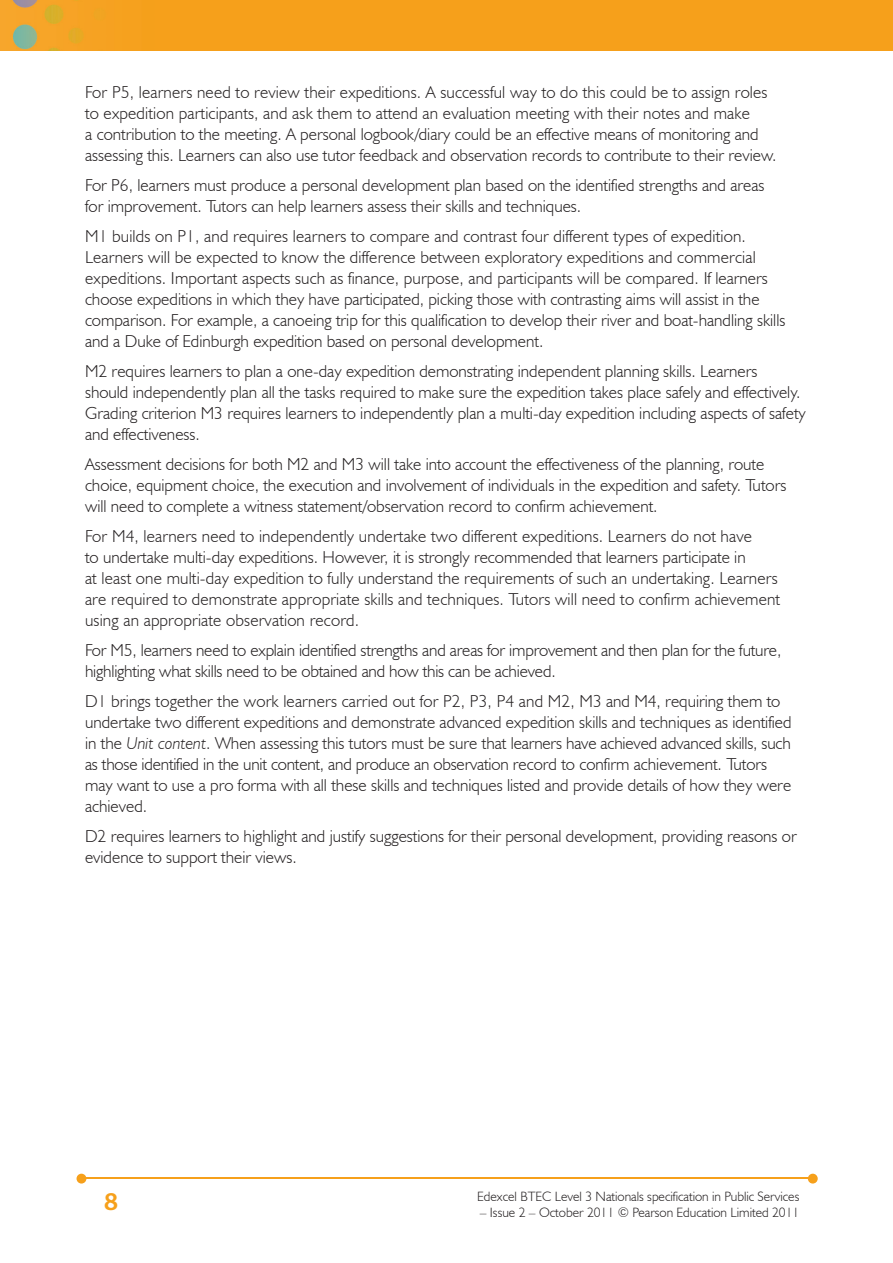
<style>
.page{position:relative;width:893px;height:1263px;background:#fff}
.page>*{position:absolute;margin:0;border:0;box-sizing:border-box;transform-origin:0 0}
.t1{font:700 25.5px "Bliss";color:#f6a01b}
.t2{font:300 17.25px/21px "Humanist 521 BT";color:#231f20}
.t3{font:300 13.5px "Humanist 521 BT";color:#231f20}
.s1{font-style:italic}
</style>
<div class="page">
<img style="left:0;top:0;width:893px;height:51px">
<hr style="left:82px;top:1178px;width:728px;height:1px;background:#f6a01b">
<svg style="left:808px;top:1174px;width:10px;height:9px"></svg>
<svg style="left:77px;top:1174px;width:9px;height:9px"></svg>
<p class="t2" style="left:85px;top:81px;width:693px">For P5, learners need to review their expeditions. A successful way to do this could be to assign roles to expedition participants, and ask them to attend an evaluation meeting with their notes and make<br>a contribution to the meeting. A personal logbook/diary could be an effective means of monitoring and assessing this. Learners can also use tutor feedback and observation records to contribute to their review.</p>
<p class="t2" style="left:85px;top:174px;width:681px">For P6, learners must produce a personal development plan based on the identified strengths and areas for improvement. Tutors can help learners assess their skills and techniques.</p>
<p class="t2" style="left:85px;top:225px;width:702px">M1 builds on P1, and requires learners to compare and contrast four different types of expedition.<br>Learners will be expected to know the difference between exploratory expeditions and commercial expeditions. Important aspects such as finance, purpose, and participants will be compared. If learners choose expeditions in which they have participated, picking those with contrasting aims will assist in the comparison. For example, a canoeing trip for this qualification to develop their river and boat-handling skills and a Duke of Edinburgh expedition based on personal development.</p>
<p class="t2" style="left:85px;top:360px;width:722px">M2 requires learners to plan a one-day expedition demonstrating independent planning skills. Learners<br>should independently plan all the tasks required to make sure the expedition takes place safely and effectively.<br>Grading criterion M3 requires learners to independently plan a multi-day expedition including aspects of safety and effectiveness.</p>
<p class="t2" style="left:85px;top:453px;width:703px">Assessment decisions for both M2 and M3 will take into account the effectiveness of the planning, route choice, equipment choice, the execution and involvement of individuals in the expedition and safety. Tutors will need to complete a witness statement/observation record to confirm achievement.</p>
<p class="t2" style="left:85px;top:525px;width:697px">For M4, learners need to independently undertake two different expeditions. Learners do not have<br>to undertake multi-day expeditions. However, it is strongly recommended that learners participate in<br>at least one multi-day expedition to fully understand the requirements of such an undertaking. Learners are required to demonstrate appropriate skills and techniques. Tutors will need to confirm achievement using an appropriate observation record.</p>
<p class="t2" style="left:85px;top:639px;width:698px">For M5, learners need to explain identified strengths and areas for improvement and then plan for the future, highlighting what skills need to be obtained and how this can be achieved.</p>
<p class="t2" style="left:85px;top:690px;width:708px">D1 brings together the work learners carried out for P2, P3, P4 and M2, M3 and M4, requiring them to undertake two different expeditions and demonstrate advanced expedition skills and techniques as identified in the <span class="s1">Unit content</span>. When assessing this tutors must be sure that learners have achieved advanced skills, such as those identified in the unit content, and produce an observation record to confirm achievement. Tutors may want to use a pro forma with all these skills and techniques listed and provide details of how they were achieved.</p>
<p class="t2" style="left:85px;top:825px;width:713px">D2 requires learners to highlight and justify suggestions for their personal development, providing reasons or evidence to support their views.</p>
<h1 class="t1" style="left:104px;top:1188px;width:15px">8</h1>
<p class="t3" style="left:477px;top:1188px;width:324px">Edexcel BTEC Level 3 Nationals specification in Public Services</p>
<p class="t3" style="left:480px;top:1204px;width:321px">– Issue 2 – October 2011 © Pearson Education Limited 2011</p>
</div>
